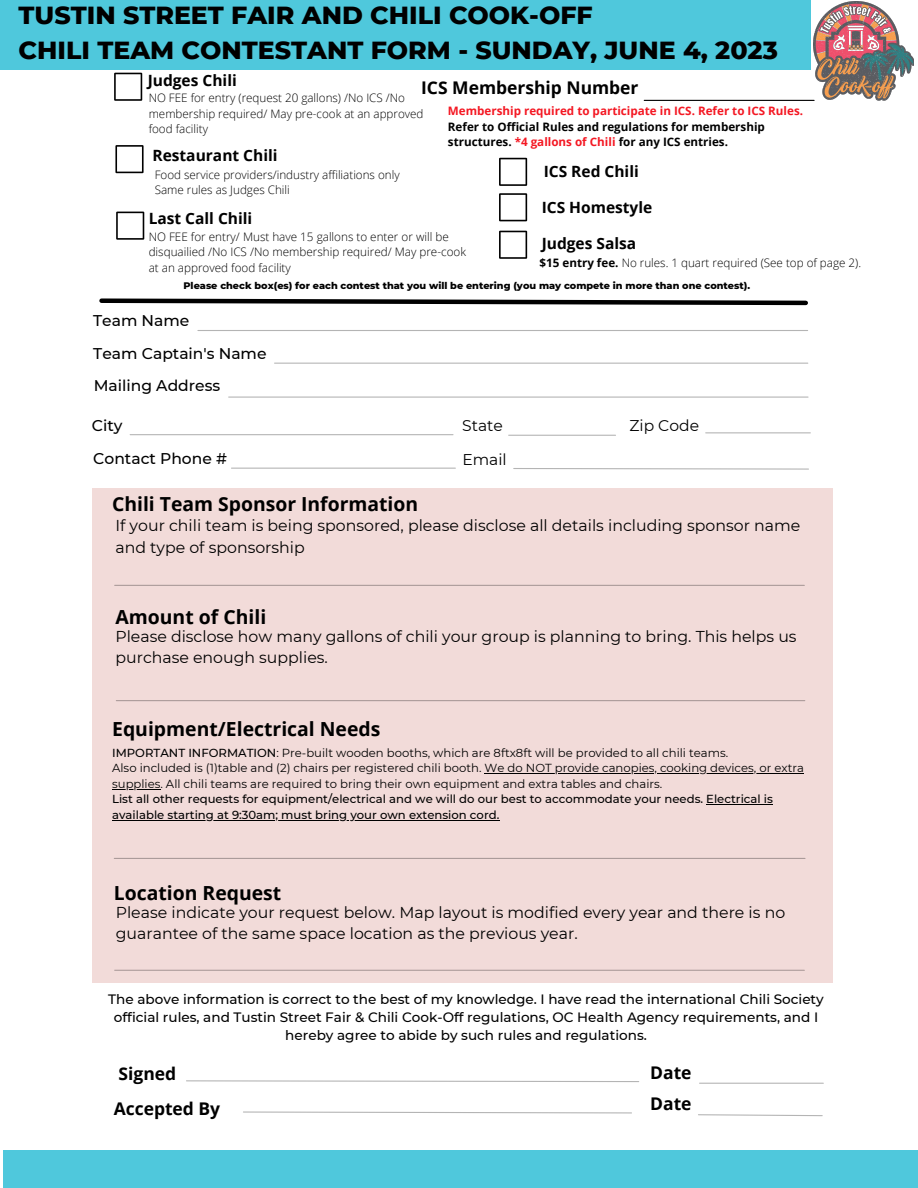
<style>
.page{position:relative;width:918px;height:1188px;background:#fff}
.page>*{position:absolute;margin:0;border:0;box-sizing:border-box;transform-origin:0 0}
.t1{font:800 25.2px/35px "Montserrat";color:#000}
.t2{font:700 19.35px "Open Sans";color:#000}
.t3{font:700 17.4px "Open Sans";color:#000}
.t4{font:15.75px/21.3px "Montserrat";color:#000}
.t5{font:700 15.6px "Open Sans";color:#000}
.t6{font:500 15.6px/32.7px "Montserrat";color:#000}
.t7{font:15.6px "Montserrat";color:#000}
.t8{font:500 13.65px/18px "Montserrat";color:#000;text-align:center}
.t9{font:300 11.7px/15.6px "Open Sans";color:#000}
.t10{font:11.7px/15.6px "Montserrat";color:#000}
.t11{font:500 11.7px/15.6px "Montserrat";color:#000}
.t12{font:700 11.7px/15.6px "Open Sans";color:#000}
.t13{font:700 11.7px "Open Sans";color:#f41823}
.t14{font:800 9.75px "Montserrat";color:#000}
.s1{color:#f41823}
.s2{font-weight:700}
.s3{font-weight:500}
</style>
<div class="page">
<hr style="left:644px;top:100px;width:170px;height:1px;background:#000">
<div style="left:92px;top:488px;width:741px;height:494px;background:#f2dbd9"></div>
<svg style="left:114px;top:73px;width:28px;height:28px"></svg>
<hr style="left:115px;top:585px;width:689px;height:1px;background:#000">
<hr style="left:116px;top:700px;width:689px;height:1px;background:#000">
<hr style="left:114px;top:858px;width:691px;height:1px;background:#000">
<hr style="left:115px;top:970px;width:689px;height:1px;background:#000">
<svg style="left:186px;top:1080px;width:453px;height:2px"></svg>
<hr style="left:700px;top:1083px;width:123px;height:1px;background:#000">
<svg style="left:243px;top:1111px;width:389px;height:3px"></svg>
<svg style="left:698px;top:1114px;width:125px;height:3px"></svg>
<div style="left:0;top:0;width:917px;height:69px;background:#4fc8dc"></div>
<div style="left:811px;top:0;width:107px;height:79px;background:#fff"></div>
<img style="left:814px;top:1px;width:100px;height:99px">
<svg style="left:115px;top:145px;width:29px;height:28px"></svg>
<svg style="left:499px;top:231px;width:28px;height:28px"></svg>
<svg style="left:499px;top:158px;width:28px;height:28px"></svg>
<svg style="left:499px;top:193px;width:28px;height:28px"></svg>
<hr style="left:198px;top:330px;width:610px;height:1px;background:#000">
<svg style="left:99px;top:298px;width:709px;height:8px"></svg>
<hr style="left:275px;top:363px;width:533px;height:1px;background:#000">
<hr style="left:229px;top:397px;width:579px;height:1px;background:#000">
<hr style="left:130px;top:434px;width:323px;height:1px;background:#000">
<hr style="left:509px;top:435px;width:107px;height:1px;background:#000">
<hr style="left:706px;top:432px;width:104px;height:1px;background:#000">
<hr style="left:231px;top:468px;width:224px;height:1px;background:#000">
<svg style="left:513px;top:468px;width:296px;height:2px"></svg>
<hr style="left:485px;top:773px;width:319px;height:1px;background:#000">
<hr style="left:112px;top:789px;width:48px;height:1px;background:#000">
<hr style="left:706px;top:804px;width:67px;height:1px;background:#000">
<hr style="left:112px;top:820px;width:387px;height:1px;background:#000">
<svg style="left:116px;top:212px;width:28px;height:28px"></svg>
<div style="left:3px;top:1151px;width:915px;height:37px;background:#4fc8dc"></div>
<h1 class="t1" style="left:19px;top:-2px;width:761px">TUSTIN STREET FAIR AND CHILI COOK-OFF<br>CHILI TEAM CONTESTANT FORM - SUNDAY, JUNE 4, 2023</h1>
<h3 class="t5" style="left:148px;top:69px;width:91px">Judges Chili</h3>
<h3 class="t3" style="left:421px;top:75px;width:219px">ICS Membership Number</h3>
<p class="t9" style="left:149px;top:90px;width:276px">NO FEE for entry (request 20 gallons) /No ICS /No membership required/ May pre-cook at an approved food facility</p>
<p class="t13" style="left:448px;top:103px;width:357px">Membership required to participate in ICS. Refer to ICS Rules.</p>
<p class="t12" style="left:448px;top:118px;width:318px">Refer to Official Rules and regulations for membership structures. <span class="s1">*4 gallons of Chili</span> for any ICS entries.</p>
<h3 class="t5" style="left:152px;top:145px;width:127px">Restaurant Chili</h3>
<p class="t9" style="left:155px;top:166px;width:247px">Food service providers/industry affiliations only<br>Same rules as Judges Chili</p>
<h3 class="t5" style="left:149px;top:208px;width:105px">Last Call Chili</h3>
<p class="t9" style="left:149px;top:228px;width:319px">NO FEE for entry/ Must have 15 gallons to enter or will be disquailied /No ICS /No membership required/ May pre-cook at an approved food facility</p>
<h3 class="t5" style="left:544px;top:160px;width:97px">ICS Red Chili</h3>
<h3 class="t5" style="left:542px;top:196px;width:112px">ICS Homestyle</h3>
<h3 class="t5" style="left:542px;top:232px;width:96px">Judges Salsa</h3>
<p class="t9" style="left:540px;top:255px;width:323px"><span class="s2">$15 entry fee.</span> No rules. 1 quart required (See top of page 2).</p>
<p class="t14" style="left:184px;top:280px;width:568px">Please check box(es) for each contest that you will be entering (you may compete in more than one contest).</p>
<h3 class="t6" style="left:93px;top:304px;width:175px">Team Name<br>Team Captain's Name</h3>
<h3 class="t6" style="left:94px;top:369px;width:128px">Mailing Address</h3>
<h3 class="t6" style="left:92px;top:409px;width:32px">City</h3>
<h3 class="t7" style="left:462px;top:416px;width:42px">State</h3>
<h3 class="t7" style="left:629px;top:416px;width:71px">Zip Code</h3>
<h3 class="t7" style="left:462px;top:450px;width:46px">Email</h3>
<h3 class="t6" style="left:93px;top:442px;width:135px">Contact Phone #</h3>
<h2 class="t2" style="left:112px;top:491px;width:308px">Chili Team Sponsor Information</h2>
<h3 class="t4" style="left:115px;top:515px;width:686px">If your chili team is being sponsored, please disclose all details including sponsor name and type of sponsorship</h3>
<h2 class="t2" style="left:115px;top:603px;width:152px">Amount of Chili</h2>
<h3 class="t4" style="left:115px;top:625px;width:683px">Please disclose how many gallons of chili your group is planning to bring. This helps us purchase enough supplies.</h3>
<h2 class="t2" style="left:112px;top:715px;width:270px">Equipment/Electrical Needs</h2>
<p class="t10" style="left:112px;top:745px;width:693px"><span class="s3">IMPORTANT INFORMATION</span>: Pre-built wooden booths, which are 8ftx8ft will be provided to all chili teams.<br>Also included is (1)table and (2) chairs per registered chili booth. We do NOT provide canopies, cooking devices, or extra supplies. All chili teams are required to bring their own equipment and extra tables and chairs.</p>
<p class="t11" style="left:112px;top:791px;width:662px">List all other requests for equipment/electrical and we will do our best to accommodate your needs. Electrical is available starting at 9:30am; must bring your own extension cord.</p>
<h2 class="t2" style="left:114px;top:879px;width:169px">Location Request</h2>
<h3 class="t4" style="left:116px;top:901px;width:671px">Please indicate your request below. Map layout is modified every year and there is no guarantee of the same space location as the previous year.</h3>
<p class="t8" style="left:108px;top:990px;width:717px">The above information is correct to the best of my knowledge. I have read the international Chili Society official rules, and Tustin Street Fair &amp; Chili Cook-Off regulations, OC Health Agency requirements, and I hereby agree to abide by such rules and regulations.</p>
<h3 class="t3" style="left:119px;top:1061px;width:59px">Signed</h3>
<h3 class="t3" style="left:650px;top:1061px;width:43px">Date</h3>
<h3 class="t3" style="left:114px;top:1096px;width:108px">Accepted By</h3>
<h3 class="t3" style="left:650px;top:1091px;width:43px">Date</h3>
</div>
